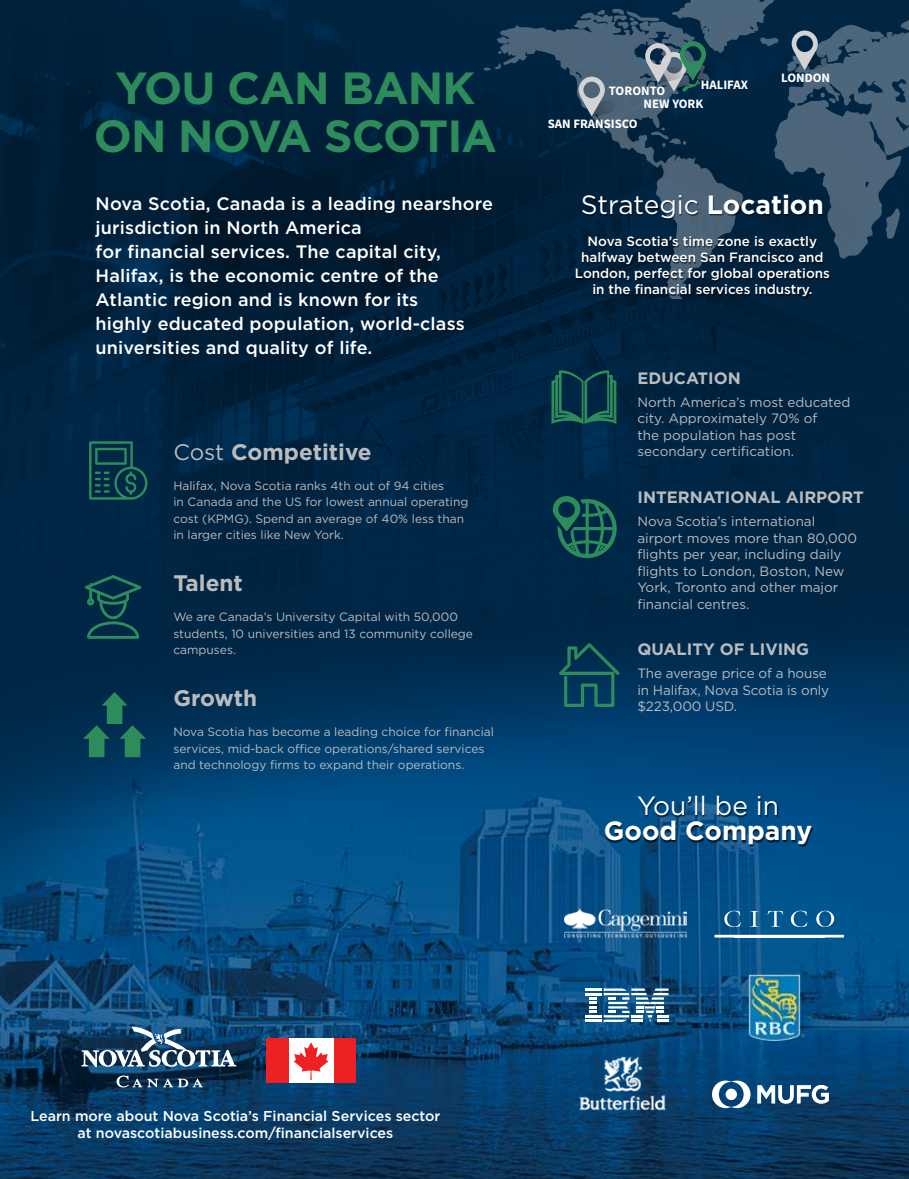
<style>
.page{position:relative;width:909px;height:1179px;background:#fff}
.page>*{position:absolute;margin:0;border:0;box-sizing:border-box;transform-origin:0 0}
.t1{font:700 45px/48px "Gotham HTF";letter-spacing:-.02em;color:#2e8c5b;text-align:center}
.t2{font:26.4px "Gotham HTF";color:#fff}
.t3{font:700 26.4px "Gotham HTF";color:#fff}
.t4{font:700 22.5px "Gotham HTF";color:#babcbe}
.t5{font:500 18px/24px "Gotham HTF";letter-spacing:.01em;color:#fff}
.t6{font:700 16.5px "Gotham HTF";color:#babcbe}
.t7{font:500 14.25px/17.1px "Gotham HTF";color:#fff;text-align:center}
.t8{font:13.5px/16.5px "Gotham HTF";color:#babcbe}
.t9{font:500 13.5px/16.2px "Gotham HTF";color:#fff;text-align:center}
.t10{font:700 12.9px "Source Sans Pro";color:#fff}
.t11{font:12px/16.5px "Gotham HTF";color:#babcbe}
.s1{font-weight:700}
.s2{font-weight:400}
</style>
<div class="page">
<img style="left:0;top:0;width:909px;height:464px">
<img style="left:0;top:464px;width:909px;height:715px">
<svg style="left:484px;top:64px;width:13px;height:7px"></svg>
<svg style="left:497px;top:12px;width:82px;height:286px;background:#082841"></svg>
<svg style="left:81px;top:1026px;width:155px;height:41px"></svg>
<svg style="left:117px;top:1076px;width:86px;height:12px"></svg>
<div style="left:266px;top:1038px;width:90px;height:45px;background:#ed2024"></div>
<div style="left:289px;top:1038px;width:44px;height:45px;background:#fff"></div>
<svg style="left:294px;top:1042px;width:35px;height:38px"></svg>
<svg style="left:85px;top:575px;width:56px;height:64px;background:#0c414a"></svg>
<svg style="left:89px;top:441px;width:60px;height:59px;background:#0d444c"></svg>
<svg style="left:559px;top:643px;width:61px;height:64px;background:#0b4757"></svg>
<svg style="left:552px;top:370px;width:64px;height:54px;background:#114b4c"></svg>
<svg style="left:83px;top:692px;width:63px;height:65px;background:#0f4d53"></svg>
<div style="left:576px;top:195px;width:255px;height:103px;background:#000;opacity:.65"></div>
<div style="left:606px;top:797px;width:207px;height:50px;background:#000;opacity:.65"></div>
<svg style="left:715px;top:935px;width:129px;height:3px"></svg>
<svg style="left:750px;top:911px;width:9px;height:16px"></svg>
<svg style="left:768px;top:911px;width:15px;height:16px"></svg>
<svg style="left:791px;top:911px;width:16px;height:16px"></svg>
<svg style="left:724px;top:911px;width:17px;height:16px"></svg>
<svg style="left:816px;top:910px;width:19px;height:18px"></svg>
<svg style="left:585px;top:988px;width:84px;height:34px"></svg>
<hr style="left:585px;top:988px;width:16px;height:3px;background:#fff">
<img style="left:578px;top:1039px;width:90px;height:90px">
<img style="left:744px;top:974px;width:61px;height:66px">
<svg style="left:757px;top:1085px;width:72px;height:19px"></svg>
<svg style="left:712px;top:1081px;width:39px;height:27px"></svg>
<img style="left:565px;top:903px;width:121px;height:40px">
<svg style="left:579px;top:0;width:330px;height:259px;background:#244259"></svg>
<h1 class="t1" style="left:94px;top:63px;width:405px">YOU CAN BANK<br>ON NOVA SCOTIA</h1>
<p class="t10" style="left:609px;top:82px;width:58px">TORONTO</p>
<p class="t10" style="left:701px;top:76px;width:49px">HALIFAX</p>
<p class="t10" style="left:644px;top:96px;width:61px">NEW YORK</p>
<p class="t10" style="left:548px;top:116px;width:92px">SAN FRANSISCO</p>
<p class="t10" style="left:781px;top:69px;width:50px">LONDON</p>
<p class="t5" style="left:96px;top:191px;width:399px">Nova Scotia, Canada is a leading nearshore jurisdiction in North America<br>for financial services. The capital city, Halifax, is the economic centre of the Atlantic region and is known for its<br>highly educated population, world-class universities and quality of life.</p>
<h2 class="t2" style="left:581px;top:190px;width:245px">Strategic <span class="s1">Location</span></h2>
<p class="t9" style="left:575px;top:232px;width:257px">Nova Scotia’s time zone is exactly halfway between San Francisco and London, perfect for global operations in the financial services industry.</p>
<h3 class="t4" style="left:173px;top:439px;width:200px"><span class="s2">Cost</span> Competitive</h3>
<p class="t11" style="left:173px;top:477px;width:297px">Halifax, Nova Scotia ranks 4th out of 94 cities<br>in Canada and the US for lowest annual operating cost (KPMG). Spend an average of 40% less than in larger cities like New York.</p>
<h3 class="t4" style="left:173px;top:570px;width:71px">Talent</h3>
<p class="t11" style="left:173px;top:609px;width:301px">We are Canada’s University Capital with 50,000 students, 10 universities and 13 community college campuses.</p>
<h3 class="t4" style="left:173px;top:685px;width:85px">Growth</h3>
<p class="t11" style="left:173px;top:724px;width:322px">Nova Scotia has become a leading choice for financial services, mid-back office operations/shared services and technology firms to expand their operations.</p>
<p class="t7" style="left:30px;top:1107px;width:412px">Learn more about Nova Scotia’s Financial Services sector at novascotiabusiness.com/financialservices</p>
<h3 class="t6" style="left:637px;top:368px;width:105px">EDUCATION</h3>
<p class="t8" style="left:637px;top:394px;width:215px">North America’s most educated city. Approximately 70% of<br>the population has post secondary certification.</p>
<h3 class="t6" style="left:637px;top:487px;width:228px">INTERNATIONAL AIRPORT</h3>
<p class="t8" style="left:637px;top:513px;width:221px">Nova Scotia’s international airport moves more than 80,000 flights per year, including daily flights to London, Boston, New<br>York, Toronto and other major financial centres.</p>
<h3 class="t6" style="left:637px;top:640px;width:173px">QUALITY OF LIVING</h3>
<p class="t8" style="left:637px;top:665px;width:193px">The average price of a house in Halifax, Nova Scotia is only $223,000 USD.</p>
<h2 class="t2" style="left:637px;top:791px;width:143px">You’ll be in</h2>
<h2 class="t3" style="left:604px;top:816px;width:210px">Good Company</h2>
</div>
